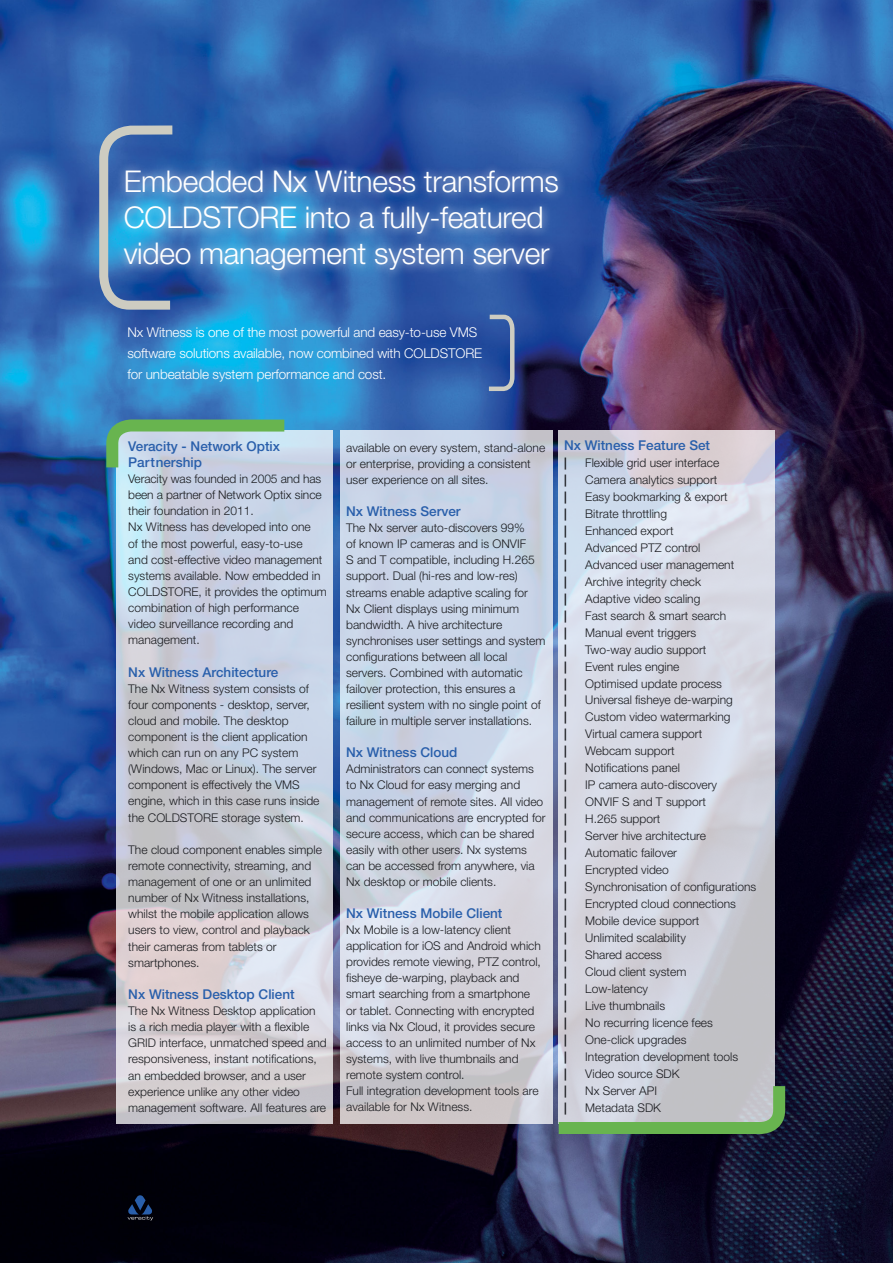
<style>
.page{position:relative;width:893px;height:1263px;background:#fff}
.page>*{position:absolute;margin:0;border:0;box-sizing:border-box;transform-origin:0 0}
.t1{font:300 30px "Helvetica Neue LT Std";letter-spacing:-.01em;color:#fff}
.t2{font:500 13.5px "Helvetica Neue LT Std";color:#295fab}
.t3{font:300 13.5px "Helvetica Neue LT Std";letter-spacing:-.01em;color:#fff}
.t4{font:300 12px/16px "Helvetica Neue LT Std";color:#1b1c20}
.t5{font:700 12px "Helvetica Neue LT Std";color:#1b1c20}
</style>
<div class="page">
<img style="left:0;top:0;width:893px;height:1263px">
<div style="left:116px;top:162px;width:451px;height:118px;background:#fff;opacity:.75"></div>
<svg style="left:95px;top:121px;width:86px;height:193px;background:#4d83ba"></svg>
<svg style="left:484px;top:312px;width:33px;height:81px;background:#4364a4"></svg>
<svg style="left:128px;top:1195px;width:25px;height:25px"></svg>
<svg style="left:558px;top:431px;width:217px;height:643px;background:#d3d5df"></svg>
<svg style="left:116px;top:431px;width:217px;height:693px;background:#cdd0db"></svg>
<svg style="left:340px;top:431px;width:213px;height:693px;background:#ced4e2"></svg>
<svg style="left:547px;top:1074px;width:244px;height:66px;background:#a0afa6"></svg>
<svg style="left:100px;top:414px;width:196px;height:65px;background:#a1c3c4"></svg>
<p class="t1" style="left:124px;top:163px;width:437px">Embedded Nx Witness transforms</p>
<p class="t1" style="left:124px;top:199px;width:421px">COLDSTORE into a fully-featured</p>
<p class="t1" style="left:124px;top:235px;width:427px">video management system server</p>
<p class="t3" style="left:127px;top:324px;width:351px">Nx Witness is one of the most powerful and easy-to-use VMS</p>
<p class="t3" style="left:127px;top:345px;width:356px">software solutions available, now combined with COLDSTORE</p>
<p class="t3" style="left:127px;top:366px;width:260px">for unbeatable system performance and cost.</p>
<p class="t2" style="left:128px;top:438px;width:153px">Veracity - Network Optix</p>
<p class="t2" style="left:128px;top:454px;width:75px">Partnership</p>
<p class="t4" style="left:128px;top:470px;width:195px;text-align:justify">Veracity was founded in 2005 and has been a partner of Network Optix since their foundation in 2011.</p>
<p class="t4" style="left:128px;top:519px;width:200px">Nx Witness has developed into one<br>of the most powerful, easy-to-use<br>and cost-effective video management systems available. Now embedded in<br>COLDSTORE, it provides the optimum combination of high performance video surveillance recording and management.</p>
<p class="t2" style="left:128px;top:664px;width:152px">Nx Witness Architecture</p>
<p class="t4" style="left:128px;top:680px;width:193px">The Nx Witness system consists of four components - desktop, server, cloud and mobile. The desktop component is the client application which can run on any PC system (Windows, Mac or Linux). The server component is effectively the VMS engine, which in this case runs inside the COLDSTORE storage system.</p>
<p class="t4" style="left:128px;top:841px;width:195px">The cloud component enables simple remote connectivity, streaming, and management of one or an unlimited number of Nx Witness installations, whilst the mobile application allows users to view, control and playback their cameras from tablets or</p>
<p class="t4" style="left:128px;top:954px;width:73px">smartphones.</p>
<p class="t2" style="left:128px;top:986px;width:168px">Nx Witness Desktop Client</p>
<p class="t4" style="left:128px;top:1002px;width:200px">The Nx Witness Desktop application<br>is a rich media player with a flexible GRID interface, unmatched speed and responsiveness, instant notifications, an embedded browser, and a user experience unlike any other video management software. All features are</p>
<p class="t4" style="left:346px;top:439px;width:201px">available on every system, stand-alone or enterprise, providing a consistent user experience on all sites.</p>
<p class="t2" style="left:346px;top:503px;width:116px">Nx Witness Server</p>
<p class="t4" style="left:346px;top:520px;width:201px">The Nx server auto-discovers 99%<br>of known IP cameras and is ONVIF<br>S and T compatible, including H.265 support. Dual (hi-res and low-res) streams enable adaptive scaling for<br>Nx Client displays using minimum bandwidth. A hive architecture synchronises user settings and system configurations between all local servers. Combined with automatic failover protection, this ensures a resilient system with no single point of failure in multiple server installations.</p>
<p class="t2" style="left:346px;top:744px;width:113px">Nx Witness Cloud</p>
<p class="t4" style="left:346px;top:761px;width:201px">Administrators can connect systems to Nx Cloud for easy merging and management of remote sites. All video and communications are encrypted for secure access, which can be shared easily with other users. Nx systems can be accessed from anywhere, via Nx desktop or mobile clients.</p>
<p class="t2" style="left:346px;top:905px;width:158px">Nx Witness Mobile Client</p>
<p class="t4" style="left:346px;top:921px;width:196px">Nx Mobile is a low-latency client application for iOS and Android which provides remote viewing, PTZ control, fisheye de-warping, playback and smart searching from a smartphone or tablet. Connecting with encrypted links via Nx Cloud, it provides secure access to an unlimited number of Nx systems, with live thumbnails and remote system control.</p>
<p class="t4" style="left:346px;top:1082px;width:194px">Full integration development tools are available for Nx Witness.</p>
<p class="t2" style="left:564px;top:437px;width:148px">Nx Witness Feature Set</p>
<p class="t5" style="left:564px;top:455px;width:4px">|</p>
<p class="t4" style="left:585px;top:454px;width:136px">Flexible grid user interface</p>
<p class="t5" style="left:564px;top:472px;width:4px">|</p>
<p class="t4" style="left:585px;top:471px;width:134px">Camera analytics support</p>
<p class="t5" style="left:564px;top:489px;width:4px">|</p>
<p class="t4" style="left:585px;top:488px;width:144px">Easy bookmarking &amp; export</p>
<p class="t5" style="left:564px;top:506px;width:4px">|</p>
<p class="t4" style="left:585px;top:505px;width:83px">Bitrate throttling</p>
<p class="t5" style="left:564px;top:523px;width:4px">|</p>
<p class="t4" style="left:585px;top:522px;width:90px">Enhanced export</p>
<p class="t5" style="left:564px;top:540px;width:4px">|</p>
<p class="t4" style="left:585px;top:539px;width:117px">Advanced PTZ control</p>
<p class="t5" style="left:564px;top:557px;width:4px">|</p>
<p class="t4" style="left:585px;top:556px;width:150px">Advanced user management</p>
<p class="t5" style="left:564px;top:574px;width:4px">|</p>
<p class="t4" style="left:585px;top:573px;width:117px">Archive integrity check</p>
<p class="t5" style="left:564px;top:591px;width:4px">|</p>
<p class="t4" style="left:585px;top:590px;width:117px">Adaptive video scaling</p>
<p class="t5" style="left:564px;top:608px;width:4px">|</p>
<p class="t4" style="left:585px;top:607px;width:142px">Fast search &amp; smart search</p>
<p class="t5" style="left:564px;top:625px;width:4px">|</p>
<p class="t4" style="left:585px;top:624px;width:112px">Manual event triggers</p>
<p class="t5" style="left:564px;top:642px;width:4px">|</p>
<p class="t4" style="left:585px;top:641px;width:123px">Two-way audio support</p>
<p class="t5" style="left:564px;top:659px;width:4px">|</p>
<p class="t4" style="left:585px;top:658px;width:96px">Event rules engine</p>
<p class="t5" style="left:564px;top:676px;width:4px">|</p>
<p class="t4" style="left:585px;top:675px;width:138px">Optimised update process</p>
<p class="t5" style="left:564px;top:693px;width:4px">|</p>
<p class="t4" style="left:585px;top:692px;width:149px">Universal fisheye de-warping</p>
<p class="t5" style="left:564px;top:710px;width:4px">|</p>
<p class="t4" style="left:585px;top:709px;width:147px">Custom video watermarking</p>
<p class="t5" style="left:564px;top:727px;width:4px">|</p>
<p class="t4" style="left:585px;top:726px;width:118px">Virtual camera support</p>
<p class="t5" style="left:564px;top:744px;width:4px">|</p>
<p class="t4" style="left:585px;top:743px;width:91px">Webcam support</p>
<p class="t5" style="left:564px;top:761px;width:4px">|</p>
<p class="t4" style="left:585px;top:760px;width:96px">Notifications panel</p>
<p class="t5" style="left:564px;top:778px;width:4px">|</p>
<p class="t4" style="left:585px;top:777px;width:133px">IP camera auto-discovery</p>
<p class="t5" style="left:564px;top:794px;width:4px">|</p>
<p class="t4" style="left:585px;top:794px;width:122px">ONVIF S and T support</p>
<p class="t5" style="left:564px;top:811px;width:4px">|</p>
<p class="t4" style="left:585px;top:811px;width:77px">H.265 support</p>
<p class="t5" style="left:564px;top:828px;width:4px">|</p>
<p class="t4" style="left:585px;top:828px;width:122px">Server hive architecture</p>
<p class="t5" style="left:564px;top:845px;width:4px">|</p>
<p class="t4" style="left:585px;top:845px;width:93px">Automatic failover</p>
<p class="t5" style="left:564px;top:862px;width:4px">|</p>
<p class="t4" style="left:585px;top:862px;width:85px">Encrypted video</p>
<p class="t5" style="left:564px;top:879px;width:4px">|</p>
<p class="t4" style="left:585px;top:878px;width:172px">Synchronisation of configurations</p>
<p class="t5" style="left:564px;top:896px;width:4px">|</p>
<p class="t4" style="left:585px;top:895px;width:152px">Encrypted cloud connections</p>
<p class="t5" style="left:564px;top:913px;width:4px">|</p>
<p class="t4" style="left:585px;top:912px;width:116px">Mobile device support</p>
<p class="t5" style="left:564px;top:930px;width:4px">|</p>
<p class="t4" style="left:585px;top:929px;width:102px">Unlimited scalability</p>
<p class="t5" style="left:564px;top:947px;width:4px">|</p>
<p class="t4" style="left:585px;top:946px;width:78px">Shared access</p>
<p class="t5" style="left:564px;top:964px;width:4px">|</p>
<p class="t4" style="left:585px;top:963px;width:103px">Cloud client system</p>
<p class="t5" style="left:564px;top:981px;width:4px">|</p>
<p class="t4" style="left:585px;top:980px;width:64px">Low-latency</p>
<p class="t5" style="left:564px;top:998px;width:4px">|</p>
<p class="t4" style="left:585px;top:997px;width:81px">Live thumbnails</p>
<p class="t5" style="left:564px;top:1015px;width:4px">|</p>
<p class="t4" style="left:585px;top:1014px;width:129px">No recurring licence fees</p>
<p class="t5" style="left:564px;top:1032px;width:4px">|</p>
<p class="t4" style="left:585px;top:1031px;width:103px">One-click upgrades</p>
<p class="t5" style="left:564px;top:1049px;width:4px">|</p>
<p class="t4" style="left:585px;top:1048px;width:154px">Integration development tools</p>
<p class="t5" style="left:564px;top:1066px;width:4px">|</p>
<p class="t4" style="left:585px;top:1065px;width:96px">Video source SDK</p>
<p class="t5" style="left:564px;top:1083px;width:4px">|</p>
<p class="t4" style="left:585px;top:1082px;width:73px">Nx Server API</p>
<p class="t5" style="left:564px;top:1100px;width:4px">|</p>
<p class="t4" style="left:585px;top:1099px;width:77px">Metadata SDK</p>
</div>
